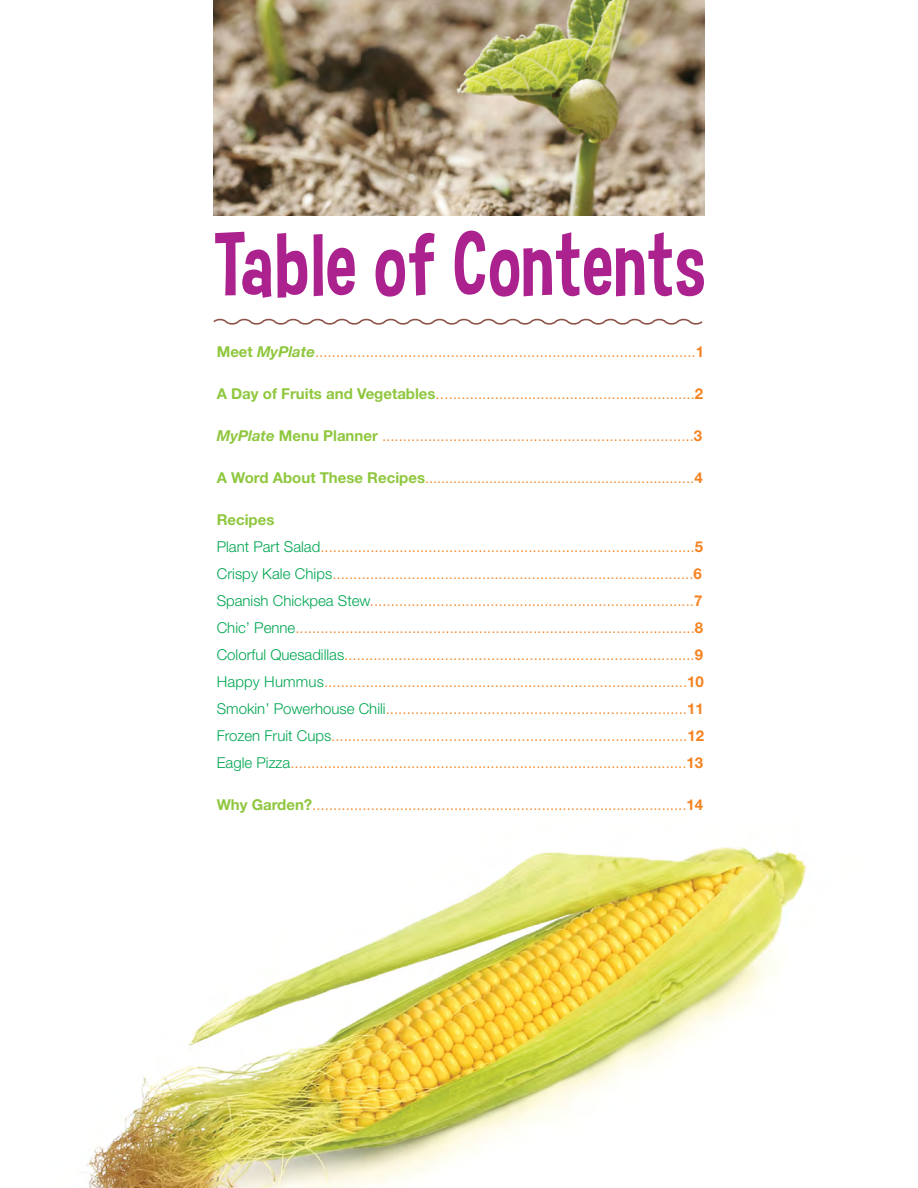
<style>
.page{position:relative;width:918px;height:1188px;background:#fff}
.page>*{position:absolute;margin:0;border:0;box-sizing:border-box;transform-origin:0 0}
.t1{font:90px "Curse Casual";color:#ab218e}
.t2{font:300 15px "Helvetica Neue LT Std";color:#f58220}
.t3{font:700 15px "Helvetica Neue LT Std";color:#8fc73e}
.s1{font-weight:700;color:#8fc73e}
.s2{font-weight:700;font-style:italic;color:#8fc73e}
.s3{font-weight:700}
.s4{color:#00a651}
</style>
<div class="page">
<img style="left:87px;top:847px;width:720px;height:341px">
<svg style="left:213px;top:318px;width:490px;height:7px"></svg>
<img style="left:214px;top:0;width:490px;height:216px">
<p class="t1" style="left:213px;top:210px;width:495px">Table of Contents</p>
<p class="t2" style="left:217px;top:343px;width:489px"><span class="s1">Meet</span> <span class="s2">MyPlate</span>..........................................................................................<span class="s3">1</span></p>
<p class="t2" style="left:217px;top:385px;width:488px"><span class="s1">A Day of Fruits and Vegetables</span>..............................................................<span class="s3">2</span></p>
<p class="t2" style="left:217px;top:427px;width:487px"><span class="s2">MyPlate</span> <span class="s1">Menu Planner</span> ..........................................................................<span class="s3">3</span></p>
<p class="t2" style="left:217px;top:469px;width:487px"><span class="s1">A Word About These Recipes</span>...................................................................<span class="s3">4</span></p>
<p class="t3" style="left:217px;top:510px;width:59px">Recipes</p>
<p class="t2" style="left:217px;top:538px;width:488px"><span class="s4">Plant Part Salad</span>..........................................................................................<span class="s3">5</span></p>
<p class="t2" style="left:217px;top:565px;width:487px"><span class="s4">Crispy Kale Chips</span>.......................................................................................<span class="s3">6</span></p>
<p class="t2" style="left:217px;top:592px;width:487px"><span class="s4">Spanish Chickpea Stew</span>..............................................................................<span class="s3">7</span></p>
<p class="t2" style="left:217px;top:619px;width:488px"><span class="s4">Chic’ Penne</span>................................................................................................<span class="s3">8</span></p>
<p class="t2" style="left:217px;top:646px;width:488px"><span class="s4">Colorful Quesadillas</span>...................................................................................<span class="s3">9</span></p>
<p class="t2" style="left:217px;top:673px;width:489px"><span class="s4">Happy Hummus</span>.......................................................................................<span class="s3">10</span></p>
<p class="t2" style="left:217px;top:700px;width:489px"><span class="s4">Smokin’ Powerhouse Chili</span>.......................................................................<span class="s3">11</span></p>
<p class="t2" style="left:217px;top:727px;width:489px"><span class="s4">Frozen Fruit Cups</span>....................................................................................<span class="s3">12</span></p>
<p class="t2" style="left:217px;top:754px;width:488px"><span class="s4">Eagle Pizza</span>...............................................................................................<span class="s3">13</span></p>
<p class="t2" style="left:217px;top:796px;width:488px"><span class="s1">Why Garden?</span>..........................................................................................<span class="s3">14</span></p>
</div>
